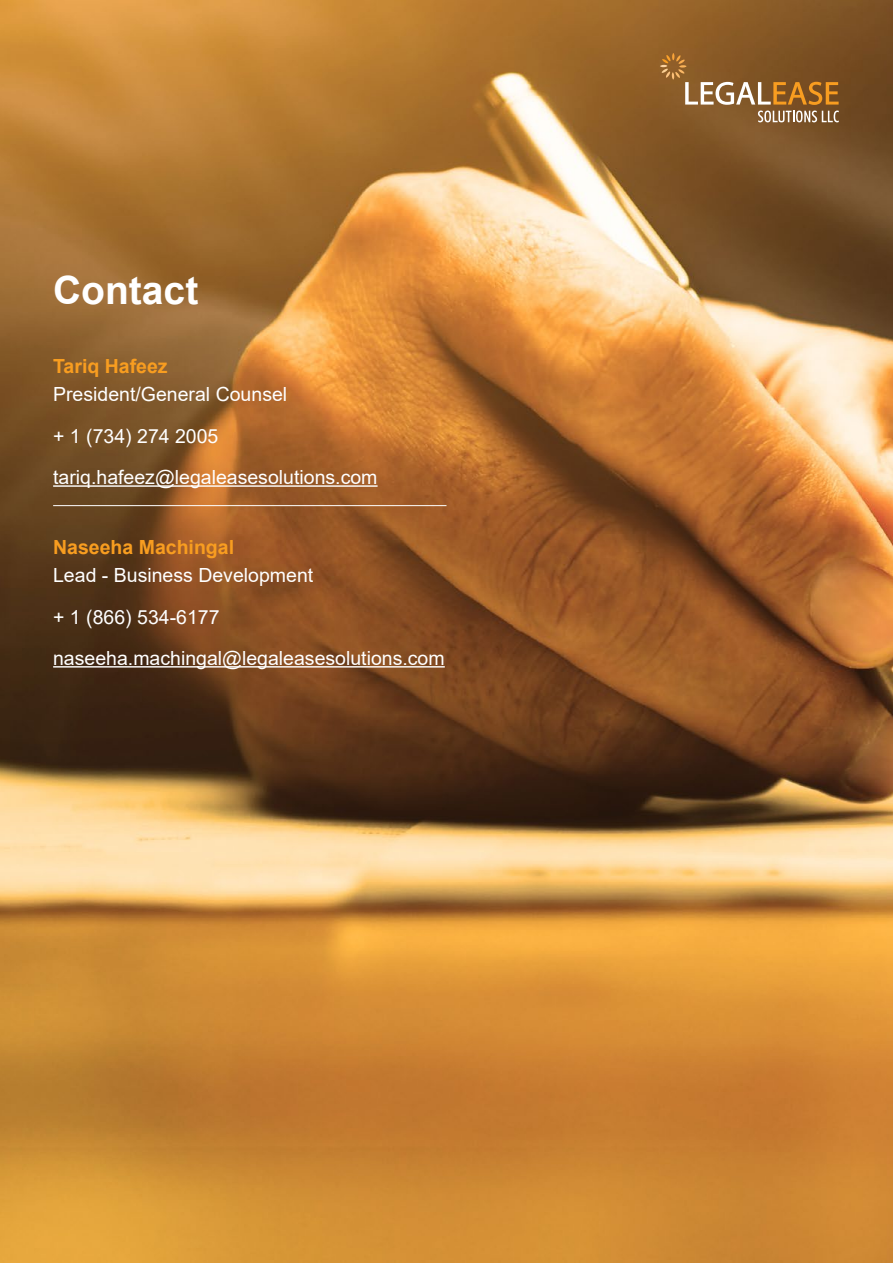
<style>
.page{position:relative;width:893px;height:1263px;background:#fff}
.page>*{position:absolute;margin:0;border:0;box-sizing:border-box;transform-origin:0 0}
.t1{font:700 39px "Arial";color:#fff}
.t2{font:19.5px/41.2px "Arial";color:#fff}
.t3{font:700 19.5px "Arial";color:#f89d20}
</style>
<div class="page">
<img style="left:0;top:0;width:893px;height:1263px">
<hr style="left:53px;top:505px;width:393px;height:1px;background:#fff">
<hr style="left:53px;top:485px;width:325px;height:2px;background:#fff">
<hr style="left:53px;top:666px;width:392px;height:1px;background:#fff">
<svg style="left:660px;top:53px;width:179px;height:52px;background:#946836"></svg>
<svg style="left:758px;top:111px;width:81px;height:11px"></svg>
<h1 class="t1" style="left:53px;top:263px;width:147px">Contact</h1>
<p class="t3" style="left:53px;top:352px;width:116px">Tariq Hafeez</p>
<p class="t2" style="left:53px;top:374px;width:326px">President/General Counsel<br>+ 1 (734) 274 2005 tariq.hafeez@legaleasesolutions.com</p>
<p class="t3" style="left:53px;top:533px;width:182px">Naseeha Machingal</p>
<p class="t2" style="left:53px;top:555px;width:393px">Lead - Business Development<br>+ 1 (866) 534-6177 naseeha.machingal@legaleasesolutions.com</p>
</div>
